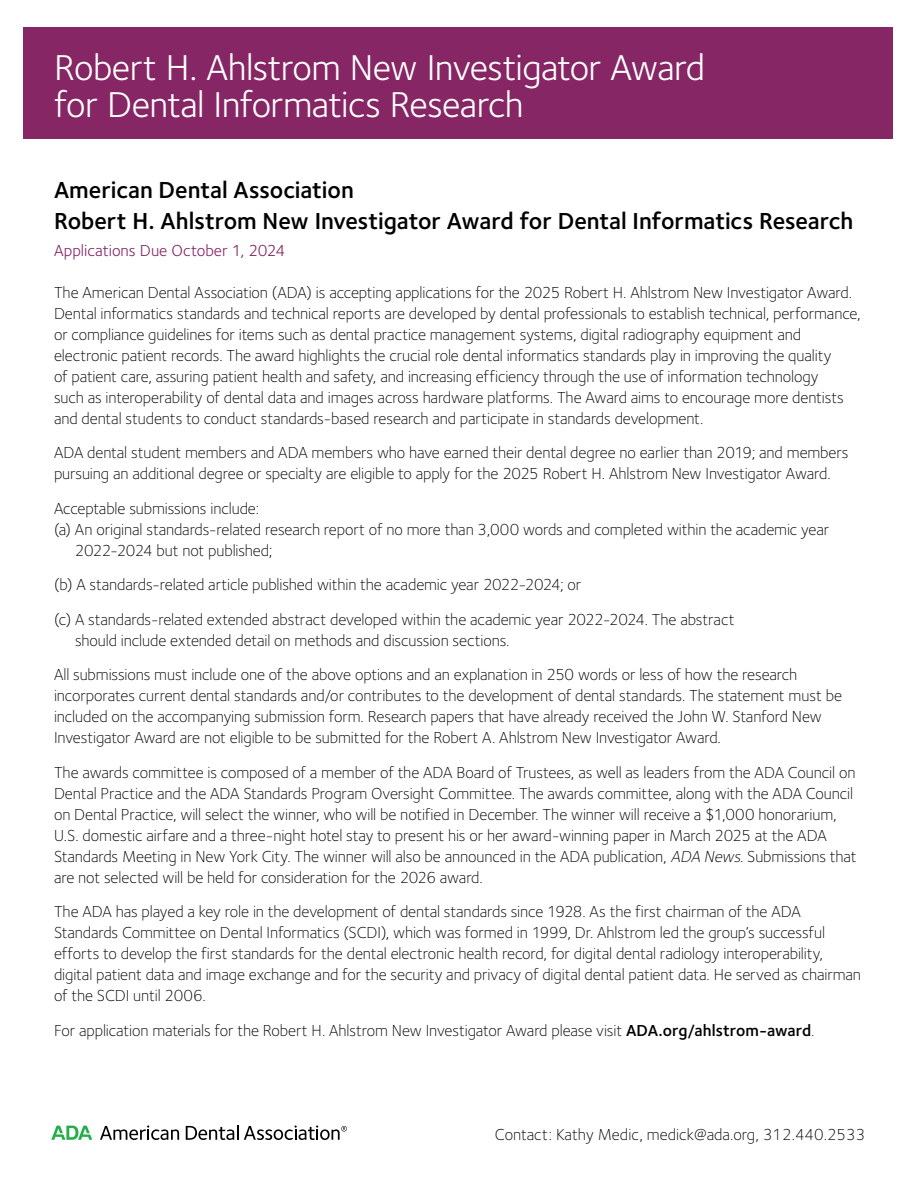
<style>
.page{position:relative;width:918px;height:1188px;background:#fff}
.page>*{position:absolute;margin:0;border:0;box-sizing:border-box;transform-origin:0 0}
.Head{font:37.2px/37.2px "Foundry Sterling";letter-spacing:-.015em;color:#fff}
.Subhead{font:600 24px "Foundry Sterling";letter-spacing:-.005em;color:#000}
.body{font:300 16.5px/21px "Foundry Sterling";letter-spacing:-.01em;color:#000}
.Due_date{font:16.5px "Foundry Sterling";color:#862665}
.s1{font-style:italic}
.s2{font-weight:600}
</style>
<div class="page">
<div style="left:24px;top:28px;width:869px;height:111px;background:#862665"></div>
<svg style="left:100px;top:1125px;width:79px;height:15px"></svg>
<svg style="left:51px;top:1126px;width:41px;height:14px"></svg>
<svg style="left:186px;top:1125px;width:161px;height:15px"></svg>
<p class="Head" style="left:54px;top:48px;width:652px">Robert H. Ahlstrom New Investigator Award for Dental Informatics Research</p>
<p class="Subhead" style="left:54px;top:173px;width:301px">American Dental Association</p>
<p class="Subhead" style="left:54px;top:204px;width:801px">Robert H. Ahlstrom New Investigator Award for Dental Informatics Research</p>
<p class="Due_date" style="left:54px;top:239px;width:233px">Applications Due October 1, 2024</p>
<p class="body" style="left:54px;top:281px;width:808px">The American Dental Association (ADA) is accepting applications for the 2025 Robert H. Ahlstrom New Investigator Award.<br>Dental informatics standards and technical reports are developed by dental professionals to establish technical, performance, or compliance guidelines for items such as dental practice management systems, digital radiography equipment and electronic patient records. The award highlights the crucial role dental informatics standards play in improving the quality<br>of patient care, assuring patient health and safety, and increasing efficiency through the use of information technology<br>such as interoperability of dental data and images across hardware platforms. The Award aims to encourage more dentists and dental students to conduct standards-based research and participate in standards development.</p>
<p class="body" style="left:54px;top:442px;width:796px">ADA dental student members and ADA members who have earned their dental degree no earlier than 2019; and members pursuing an additional degree or specialty are eligible to apply for the 2025 Robert H. Ahlstrom New Investigator Award.</p>
<p class="body" style="left:54px;top:497px;width:207px">Acceptable submissions include:</p>
<p class="body" style="left:54px;top:518px;width:777px">(a) An original standards-related research report of no more than 3,000 words and completed within the academic year</p>
<p class="body" style="left:75px;top:539px;width:199px">2022-2024 but not published;</p>
<p class="body" style="left:54px;top:574px;width:529px">(b) A standards-related article published within the academic year 2022-2024; or</p>
<p class="body" style="left:75px;top:608px;width:661px;text-indent:-21px">(c) A standards-related extended abstract developed within the academic year 2022-2024. The abstract should include extended detail on methods and discussion sections.</p>
<p class="body" style="left:54px;top:664px;width:790px">All submissions must include one of the above options and an explanation in 250 words or less of how the research incorporates current dental standards and/or contributes to the development of dental standards. The statement must be included on the accompanying submission form. Research papers that have already received the John W. Stanford New Investigator Award are not eligible to be submitted for the Robert A. Ahlstrom New Investigator Award.</p>
<p class="body" style="left:54px;top:761px;width:804px">The awards committee is composed of a member of the ADA Board of Trustees, as well as leaders from the ADA Council on Dental Practice and the ADA Standards Program Oversight Committee. The awards committee, along with the ADA Council on Dental Practice, will select the winner, who will be notified in December. The winner will receive a $1,000 honorarium, U.S. domestic airfare and a three-night hotel stay to present his or her award-winning paper in March 2025 at the ADA Standards Meeting in New York City. The winner will also be announced in the ADA publication, <span class="s1">ADA News</span>. Submissions that are not selected will be held for consideration for the 2026 award.</p>
<p class="body" style="left:54px;top:901px;width:809px">The ADA has played a key role in the development of dental standards since 1928. As the first chairman of the ADA Standards Committee on Dental Informatics (SCDI), which was formed in 1999, Dr. Ahlstrom led the group’s successful efforts to develop the first standards for the dental electronic health record, for digital dental radiology interoperability, digital patient data and image exchange and for the security and privacy of digital dental patient data. He served as chairman of the SCDI until 2006.</p>
<p class="body" style="left:54px;top:1019px;width:762px">For application materials for the Robert H. Ahlstrom New Investigator Award please visit <span class="s2">ADA.org/ahlstrom-award</span>.</p>
<p class="body" style="left:495px;top:1123px;width:372px">Contact: Kathy Medic, medick@ada.org, 312.440.2533</p>
</div>
